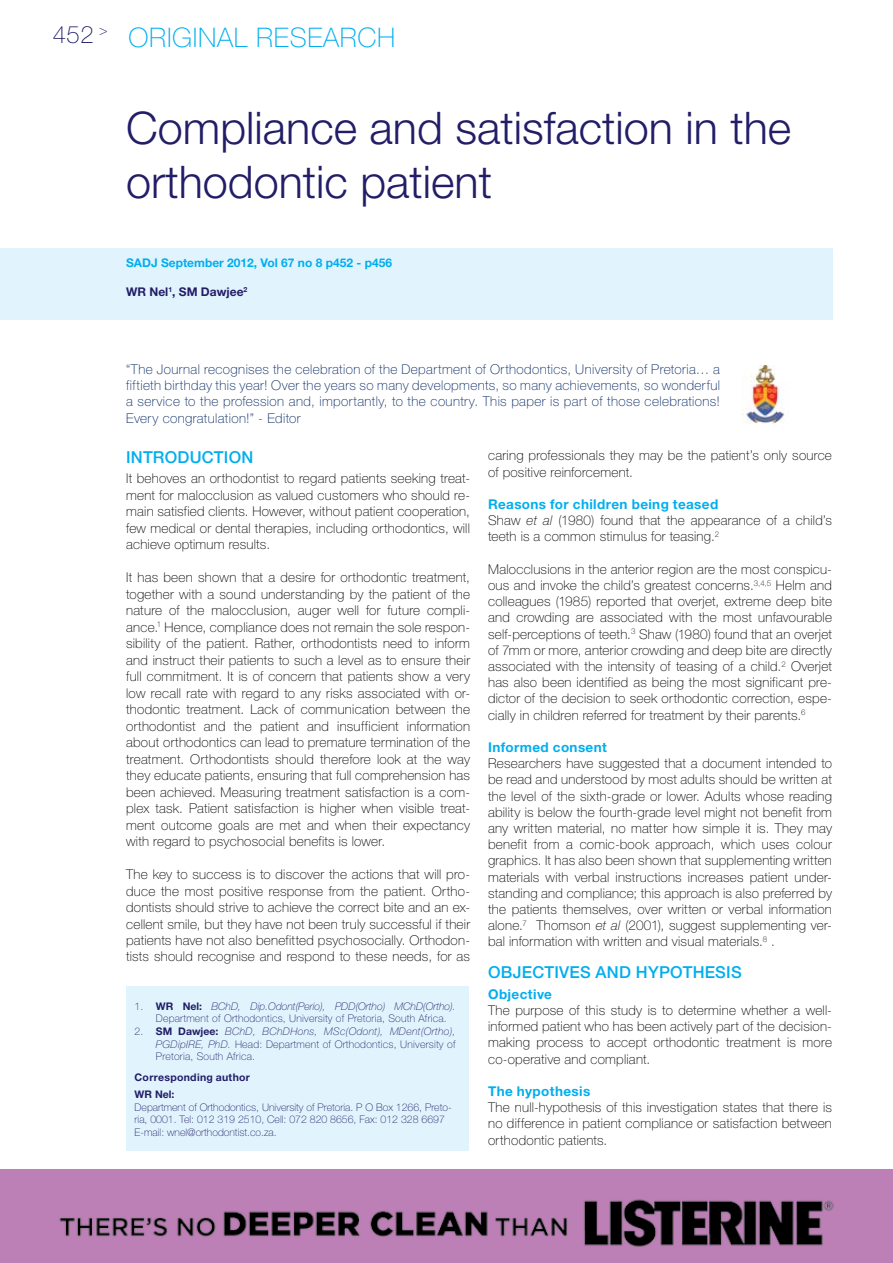
<style>
.page{position:relative;width:893px;height:1263px;background:#fff}
.page>*{position:absolute;margin:0;border:0;box-sizing:border-box;transform-origin:0 0}
.t1{font:300 45px/54px "Helvetica Neue LT Std";color:#221d67}
.t2{font:100 27px "Helvetica Neue LT Std";color:#00aeef}
.t3{font:100 24px "Helvetica Neue LT Std";color:#221d67}
.t4{font:500 16.5px "Helvetica Neue LT Std";letter-spacing:.01em;color:#00aeef}
.t5{font:100 13.5px/16.2px "Helvetica Neue LT Std";letter-spacing:.02em;color:#000;text-align:justify}
.t6{font:100 13.5px/16.2px "Helvetica Neue LT Std";letter-spacing:.025em;color:#002461;text-align:justify}
.t7{font:700 13.5px "Helvetica Neue LT Std";letter-spacing:.03em;color:#00aeef}
.t8{font:700 12px "Helvetica Neue LT Std";color:#00aeef}
.t9{font:700 12px "Helvetica Neue LT Std";color:#221d67}
.t10{font:100 10.5px/12.6px "Helvetica Neue LT Std";color:#221d67;text-align:justify}
.t11{font:100 10.5px/12.6px "Helvetica Neue LT Std";letter-spacing:.02em;color:#221d67}
.t12{font:700 10.5px/16.8px "Helvetica Neue LT Std";letter-spacing:.025em;color:#221d67}
.s1{font-weight:700}
.s2{font-style:italic}
.s3{font-weight:700;color:#00aeef}
</style>
<div class="page">
<div style="left:0;top:248px;width:832px;height:71px;background:#e1f4fd"></div>
<div style="left:126px;top:986px;width:343px;height:164px;background:#e1f4fd"></div>
<img style="left:741px;top:365px;width:44px;height:59px">
<img style="left:0;top:1169px;width:893px;height:94px">
<h3 class="t3" style="left:53px;top:21px;width:56px">452 <sup>&gt;</sup></h3>
<h2 class="t2" style="left:129px;top:22px;width:87px">original</h2>
<h2 class="t2" style="left:256px;top:22px;width:18px">research</h2>
<h1 class="t1" style="left:126px;top:100px;width:667px">Compliance and satisfaction in the orthodontic patient</h1>
<p class="t8" style="left:126px;top:256px;width:267px">SADJ September 2012, Vol 67 no 8 p452 - p456</p>
<p class="t9" style="left:126px;top:284px;width:123px">WR Nel<sup>1</sup>, SM Dawjee<sup>2</sup></p>
<p class="t6" style="left:126px;top:361px;width:595px">“The Journal recognises the celebration of the Department of Orthodontics, University of Pretoria… a fiftieth birthday this year! Over the years so many developments, so many achievements, so wonderful a service to the profession and, importantly, to the country. This paper is part of those celebrations!<br>Every congratulation!” - Editor</p>
<p class="t4" style="left:126px;top:447px;width:108px">INTRODUCTION</p>
<p class="t5" style="left:126px;top:470px;width:345px">It behoves an orthodontist to regard patients seeking treat&shy;ment for malocclusion as valued customers who should re&shy;main satisfied clients. However, without patient cooperation, few medical or dental therapies, including orthodontics, will achieve optimum results.</p>
<p class="t5" style="left:126px;top:569px;width:345px">It has been shown that a desire for orthodontic treatment, together with a sound understanding by the patient of the nature of the malocclusion, auger well for future compli&shy;ance.<sup>1</sup> Hence, compliance does not remain the sole respon&shy;sibility of the patient. Rather, orthodontists need to inform and instruct their patients to such a level as to ensure their full commitment. It is of concern that patients show a very low recall rate with regard to any risks associated with or&shy;thodontic treatment. Lack of communication between the orthodontist and the patient and insufficient information about orthodontics can lead to premature termination of the treatment. Orthodontists should therefore look at the way they educate patients, ensuring that full comprehension has been achieved. Measuring treatment satisfaction is a com&shy;plex task. patient satisfaction is higher when visible treat&shy;ment outcome goals are met and when their expectancy with regard to psychosocial benefits is lower.</p>
<p class="t5" style="left:126px;top:866px;width:345px">The key to success is to discover the actions that will pro&shy;duce the most positive response from the patient. Ortho&shy;dontists should strive to achieve the correct bite and an ex&shy;cellent smile, but they have not been truly successful if their patients have not also benefitted psychosocially. Orthodon&shy;tists should recognise and respond to these needs, for as</p>
<p class="t11" style="left:156px;top:1000px;width:301px;text-indent:-21px">1. <span class="s1">WR Nel:</span> <span class="s2">BChD, Dip.Odont(Perio), PDD(Ortho) MChD(Ortho).<br></span>Department of Orthodontics, University of Pretoria, South Africa.</p>
<p class="t10" style="left:156px;top:1025px;width:301px;text-indent:-21px">2. <span class="s1">SM Dawjee:</span> <span class="s2">BChD, BChDHons, MSc(Odont), MDent(Ortho), PGDipIRE, PhD.</span> Head: Department of Orthodontics, University of Pretoria, South Africa.</p>
<p class="t12" style="left:135px;top:1069px;width:117px">Corresponding author<br>WR Nel:</p>
<p class="t10" style="left:135px;top:1101px;width:319px;text-align:left">Department of Orthodontics, University of Pretoria. P O Box 1266, Preto&shy;ria, 0001. Tel: 012 319 2510, Cell: 072 820 8656, Fax: 012 328 6697<br>E-mail: wnel@orthodontist.co.za.</p>
<p class="t5" style="left:488px;top:447px;width:345px">caring professionals they may be the patient’s only source of positive reinforcement.</p>
<p class="t5" style="left:488px;top:496px;width:345px;text-align:left"><span class="s3">Reasons for children being teased<br></span>Shaw <span class="s2">et al</span> (1980) found that the appearance of a child’s teeth is a common stimulus for teasing.<sup>2</sup></p>
<p class="t5" style="left:488px;top:561px;width:345px">Malocclusions in the anterior region are the most conspicu&shy;ous and invoke the child’s greatest concerns.<sup>3,4,5</sup> Helm and colleagues (1985) reported that overjet, extreme deep bite and crowding are associated with the most unfavourable self-perceptions of teeth.<sup>3</sup> Shaw (1980) found that an overjet of 7mm or more, anterior crowding and deep bite are directly associated with the intensity of teasing of a child.<sup>2</sup> Overjet has also been identified as being the most significant pre&shy;dictor of the decision to seek orthodontic correction, espe&shy;cially in children referred for treatment by their parents.<sup>6</sup></p>
<p class="t7" style="left:488px;top:739px;width:120px">Informed consent</p>
<p class="t5" style="left:488px;top:755px;width:345px">Researchers have suggested that a document intended to be read and understood by most adults should be written at the level of the sixth-grade or lower. Adults whose reading ability is below the fourth-grade level might not benefit from any written material, no matter how simple it is. They may benefit from a comic-book approach, which uses colour graphics. It has also been shown that supplementing written materials with verbal instructions increases patient under&shy;standing and compliance; this approach is also preferred by the patients themselves, over written or verbal information alone.<sup>7</sup> Thomson <span class="s2">et al</span> (2001), suggest supplementing ver&shy;bal information with written and visual materials.<sup>8</sup> .</p>
<p class="t4" style="left:488px;top:962px;width:255px">OBJECTIVES AN D HYPOTHESIS</p>
<p class="t7" style="left:488px;top:985px;width:65px">Objective</p>
<p class="t5" style="left:488px;top:1002px;width:345px">The purpose of this study is to determine whether a well&shy;informed patient who has been actively part of the decision&shy;making process to accept orthodontic treatment is more co-operative and compliant.</p>
<p class="t7" style="left:488px;top:1083px;width:104px">The hypothesis</p>
<p class="t5" style="left:488px;top:1099px;width:345px">The null-hypothesis of this investigation states that there is no difference in patient compliance or satisfaction between orthodontic patients.</p>
</div>
